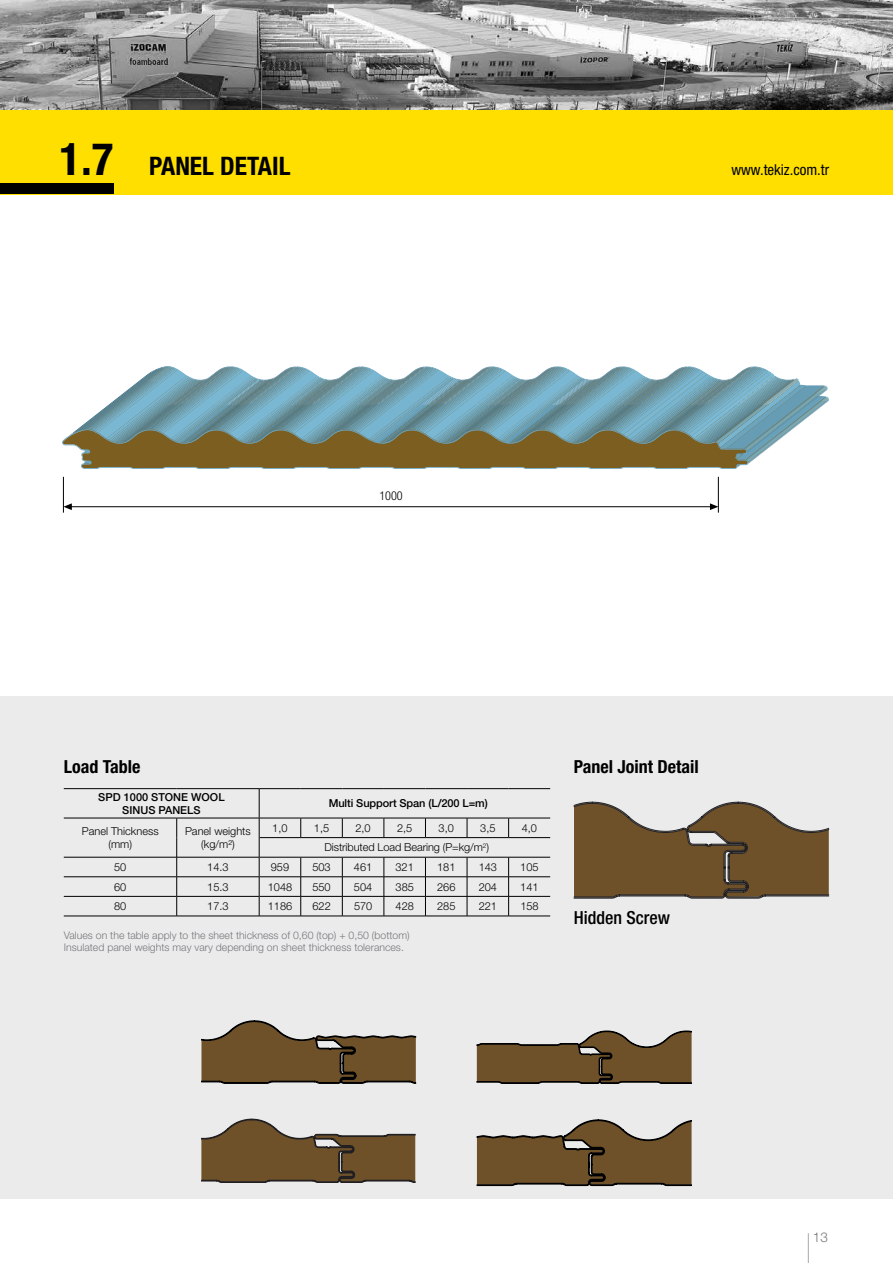
<style>
.page{position:relative;width:893px;height:1263px;background:#fff}
.page>*{position:absolute;margin:0;border:0;box-sizing:border-box;transform-origin:0 0}
.t1{font:700 condensed 25.5px "Helvetica Neue LT Pro";color:#000}
.t2{font:700 condensed 18px "Helvetica Neue LT Pro";color:#000}
.t3{font:500 condensed 18px "Helvetica Neue LT Pro";color:#000}
.t4{font:condensed 15px "Helvetica Neue LT Pro";color:#000}
.t5{font:300 13.5px "Helvetica Neue LT Pro";color:#77787b}
.t6{font:300 condensed 12.15px "Helvetica Neue LT Pro";color:#000}
.t7{font:300 10.95px/13.2px "Helvetica Neue LT Pro";color:#000;text-align:center}
.t8{font:500 10.95px/13.2px "Helvetica Neue LT Pro";color:#000;text-align:center}
.t9{font:300 10.5px/12.6px "Helvetica Neue LT Pro";color:#77787b}
.s1{font-size:45px}
</style>
<div class="page">
<hr style="left:808px;top:1233px;width:1px;height:30px;background:#a7a9ac">
<div style="left:0;top:109px;width:893px;height:85px;background:#fedf00"></div>
<div style="left:0;top:697px;width:893px;height:502px;background:#ebebec"></div>
<svg style="left:300px;top:819px;width:1px;height:18px"></svg>
<svg style="left:342px;top:819px;width:1px;height:18px"></svg>
<svg style="left:384px;top:819px;width:1px;height:18px"></svg>
<svg style="left:425px;top:819px;width:1px;height:18px"></svg>
<svg style="left:467px;top:819px;width:1px;height:18px"></svg>
<svg style="left:508px;top:819px;width:1px;height:18px"></svg>
<svg style="left:300px;top:858px;width:1px;height:58px"></svg>
<svg style="left:342px;top:858px;width:1px;height:58px"></svg>
<svg style="left:384px;top:858px;width:1px;height:58px"></svg>
<svg style="left:425px;top:858px;width:1px;height:58px"></svg>
<svg style="left:467px;top:858px;width:1px;height:58px"></svg>
<svg style="left:508px;top:858px;width:1px;height:58px"></svg>
<hr style="left:259px;top:837px;width:42px;height:1px;background:#000">
<hr style="left:301px;top:837px;width:41px;height:1px;background:#000">
<hr style="left:342px;top:837px;width:42px;height:1px;background:#000">
<hr style="left:384px;top:837px;width:41px;height:1px;background:#000">
<hr style="left:425px;top:837px;width:42px;height:1px;background:#000">
<hr style="left:467px;top:837px;width:42px;height:1px;background:#000">
<hr style="left:509px;top:837px;width:41px;height:1px;background:#000">
<hr style="left:64px;top:857px;width:113px;height:1px;background:#000">
<hr style="left:177px;top:857px;width:82px;height:1px;background:#000">
<hr style="left:259px;top:857px;width:42px;height:1px;background:#000">
<hr style="left:301px;top:857px;width:41px;height:1px;background:#000">
<hr style="left:342px;top:857px;width:42px;height:1px;background:#000">
<hr style="left:384px;top:857px;width:41px;height:1px;background:#000">
<hr style="left:425px;top:857px;width:42px;height:1px;background:#000">
<hr style="left:467px;top:857px;width:42px;height:1px;background:#000">
<hr style="left:509px;top:857px;width:41px;height:1px;background:#000">
<hr style="left:64px;top:876px;width:112px;height:1px;background:#000">
<hr style="left:177px;top:876px;width:82px;height:1px;background:#000">
<hr style="left:259px;top:876px;width:42px;height:1px;background:#000">
<hr style="left:301px;top:876px;width:41px;height:1px;background:#000">
<hr style="left:342px;top:876px;width:42px;height:1px;background:#000">
<hr style="left:384px;top:876px;width:41px;height:1px;background:#000">
<hr style="left:425px;top:876px;width:42px;height:1px;background:#000">
<hr style="left:467px;top:876px;width:42px;height:1px;background:#000">
<hr style="left:509px;top:876px;width:41px;height:1px;background:#000">
<hr style="left:64px;top:896px;width:112px;height:1px;background:#000">
<hr style="left:177px;top:896px;width:82px;height:1px;background:#000">
<hr style="left:259px;top:896px;width:42px;height:1px;background:#000">
<hr style="left:301px;top:896px;width:41px;height:1px;background:#000">
<hr style="left:342px;top:896px;width:42px;height:1px;background:#000">
<hr style="left:384px;top:896px;width:41px;height:1px;background:#000">
<hr style="left:425px;top:896px;width:42px;height:1px;background:#000">
<hr style="left:467px;top:896px;width:42px;height:1px;background:#000">
<hr style="left:509px;top:896px;width:41px;height:1px;background:#000">
<hr style="left:64px;top:916px;width:113px;height:1px;background:#000">
<hr style="left:177px;top:916px;width:82px;height:1px;background:#000">
<hr style="left:259px;top:916px;width:42px;height:1px;background:#000">
<hr style="left:301px;top:916px;width:41px;height:1px;background:#000">
<hr style="left:342px;top:916px;width:42px;height:1px;background:#000">
<hr style="left:384px;top:916px;width:41px;height:1px;background:#000">
<hr style="left:425px;top:916px;width:42px;height:1px;background:#000">
<hr style="left:467px;top:916px;width:42px;height:1px;background:#000">
<hr style="left:509px;top:916px;width:41px;height:1px;background:#000">
<hr style="left:64px;top:818px;width:113px;height:1px;background:#000">
<hr style="left:177px;top:818px;width:82px;height:1px;background:#000">
<svg style="left:259px;top:789px;width:1px;height:127px"></svg>
<svg style="left:176px;top:818px;width:1px;height:98px"></svg>
<hr style="left:64px;top:788px;width:113px;height:1px;background:#000">
<hr style="left:177px;top:788px;width:82px;height:1px;background:#000">
<hr style="left:259px;top:788px;width:42px;height:1px;background:#000">
<hr style="left:301px;top:788px;width:41px;height:1px;background:#000">
<hr style="left:342px;top:788px;width:42px;height:1px;background:#000">
<hr style="left:384px;top:788px;width:41px;height:1px;background:#000">
<hr style="left:425px;top:788px;width:42px;height:1px;background:#000">
<hr style="left:467px;top:788px;width:42px;height:1px;background:#000">
<hr style="left:509px;top:788px;width:41px;height:1px;background:#000">
<hr style="left:259px;top:818px;width:42px;height:1px;background:#000">
<hr style="left:301px;top:818px;width:41px;height:1px;background:#000">
<hr style="left:342px;top:818px;width:42px;height:1px;background:#000">
<hr style="left:384px;top:818px;width:41px;height:1px;background:#000">
<hr style="left:425px;top:818px;width:42px;height:1px;background:#000">
<hr style="left:467px;top:818px;width:42px;height:1px;background:#000">
<hr style="left:509px;top:818px;width:41px;height:1px;background:#000">
<img style="left:0;top:0;width:893px;height:109px">
<div style="left:0;top:184px;width:114px;height:10px;background:#000"></div>
<svg style="left:62px;top:366px;width:767px;height:103px"></svg>
<hr style="left:63px;top:477px;width:1px;height:36px;background:#000">
<hr style="left:718px;top:477px;width:1px;height:36px;background:#000">
<hr style="left:70px;top:506px;width:642px;height:1px;background:#000">
<svg style="left:63px;top:503px;width:9px;height:7px"></svg>
<svg style="left:710px;top:503px;width:8px;height:7px"></svg>
<svg style="left:574px;top:802px;width:255px;height:96px"></svg>
<svg style="left:201px;top:1020px;width:215px;height:64px"></svg>
<svg style="left:201px;top:1119px;width:214px;height:64px"></svg>
<svg style="left:477px;top:1031px;width:215px;height:53px"></svg>
<svg style="left:477px;top:1119px;width:215px;height:67px"></svg>
<h1 class="t1" style="left:60px;top:151px;width:232px"><span class="s1">1.7</span> PANEL DETAIL</h1>
<h3 class="t4" style="left:731px;top:161px;width:99px">www.tekiz.com.tr</h3>
<p class="t6" style="left:379px;top:489px;width:25px">1000</p>
<h2 class="t2" style="left:64px;top:756px;width:78px">Load Table</h2>
<p class="t8" style="left:98px;top:790px;width:128px">SPD 1000 STONE WOOL<br>SINUS PANELS</p>
<p class="t8" style="left:329px;top:797px;width:161px">Multi Support Span (L/200 L=m)</p>
<p class="t7" style="left:82px;top:824px;width:78px">Panel Thickness (mm)</p>
<p class="t7" style="left:185px;top:824px;width:67px">Panel weights (kg/m²)</p>
<p class="t7" style="left:272px;top:821px;width:17px">1,0</p>
<p class="t7" style="left:314px;top:821px;width:17px">1,5</p>
<p class="t7" style="left:355px;top:821px;width:17px">2,0</p>
<p class="t7" style="left:397px;top:821px;width:17px">2,5</p>
<p class="t7" style="left:439px;top:821px;width:17px">3,0</p>
<p class="t7" style="left:480px;top:821px;width:17px">3,5</p>
<p class="t7" style="left:522px;top:821px;width:17px">4,0</p>
<p class="t7" style="left:324px;top:841px;width:166px">Distributed Load Bearing (P=kg/m<sup>2</sup>)</p>
<p class="t7" style="left:114px;top:860px;width:14px">50</p>
<p class="t7" style="left:207px;top:860px;width:23px">14.3</p>
<p class="t7" style="left:271px;top:860px;width:20px">959</p>
<p class="t7" style="left:312px;top:860px;width:20px">503</p>
<p class="t7" style="left:354px;top:860px;width:20px">461</p>
<p class="t7" style="left:395px;top:860px;width:20px">321</p>
<p class="t7" style="left:437px;top:860px;width:20px">181</p>
<p class="t7" style="left:479px;top:860px;width:20px">143</p>
<p class="t7" style="left:520px;top:860px;width:20px">105</p>
<p class="t7" style="left:114px;top:880px;width:14px">60</p>
<p class="t7" style="left:207px;top:880px;width:23px">15.3</p>
<p class="t7" style="left:268px;top:880px;width:26px">1048</p>
<p class="t7" style="left:312px;top:880px;width:20px">550</p>
<p class="t7" style="left:354px;top:880px;width:20px">504</p>
<p class="t7" style="left:396px;top:880px;width:20px">385</p>
<p class="t7" style="left:437px;top:880px;width:20px">266</p>
<p class="t7" style="left:479px;top:880px;width:20px">204</p>
<p class="t7" style="left:520px;top:880px;width:20px">141</p>
<p class="t7" style="left:114px;top:899px;width:14px">80</p>
<p class="t7" style="left:207px;top:899px;width:23px">17.3</p>
<p class="t7" style="left:268px;top:899px;width:26px">1186</p>
<p class="t7" style="left:312px;top:899px;width:20px">622</p>
<p class="t7" style="left:354px;top:899px;width:20px">570</p>
<p class="t7" style="left:396px;top:899px;width:20px">428</p>
<p class="t7" style="left:437px;top:899px;width:20px">285</p>
<p class="t7" style="left:479px;top:899px;width:20px">221</p>
<p class="t7" style="left:520px;top:899px;width:20px">158</p>
<p class="t9" style="left:64px;top:928px;width:347px">Values on the table apply to the sheet thickness of 0,60 (top) + 0,50 (bottom)<br>Insulated panel weights may vary depending on sheet thickness tolerances.</p>
<h2 class="t2" style="left:574px;top:756px;width:126px">Panel Joint Detail</h2>
<h2 class="t3" style="left:574px;top:907px;width:98px">Hidden Screw</h2>
<p class="t5" style="left:813px;top:1229px;width:17px">13</p>
</div>
